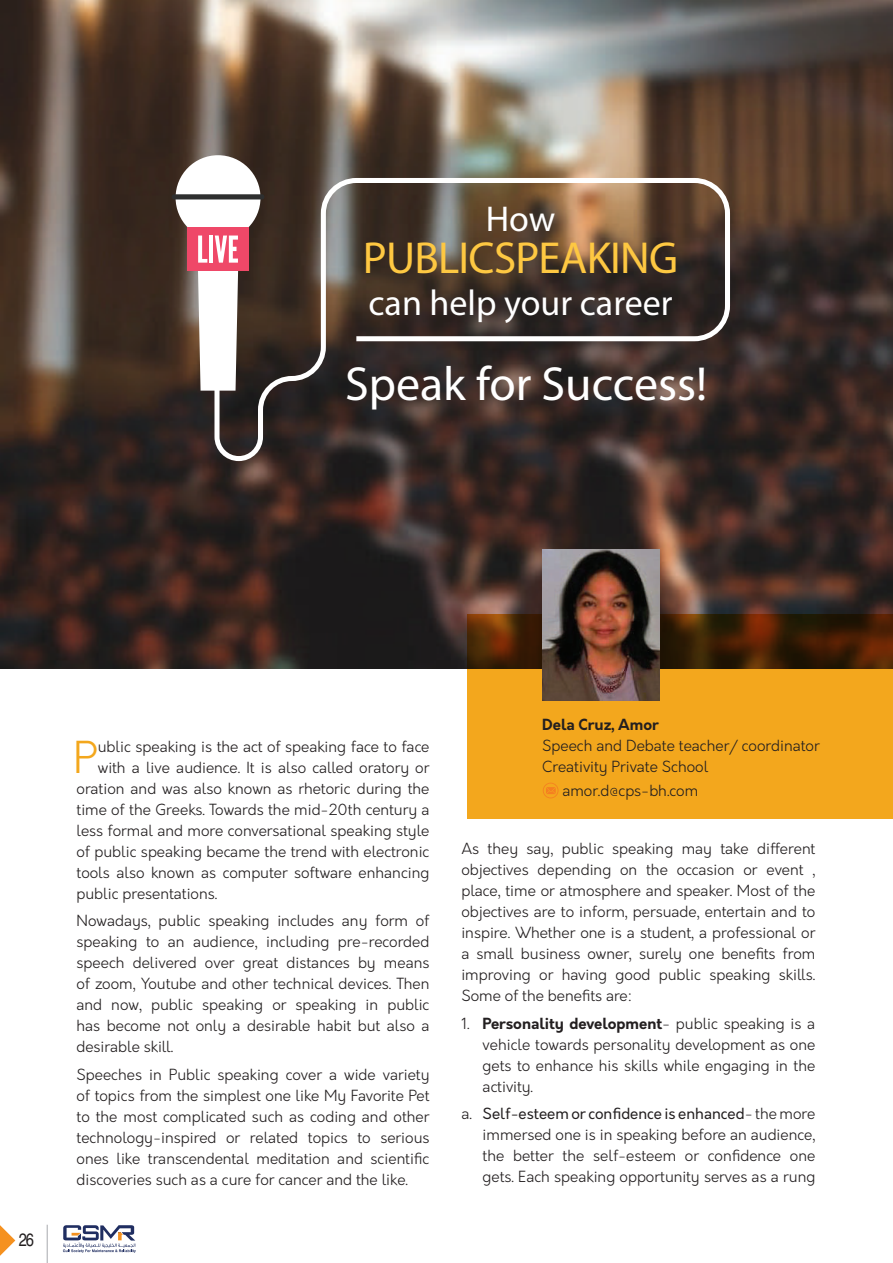
<style>
.page{position:relative;width:893px;height:1263px;background:#fff}
.page>*{position:absolute;margin:0;border:0;box-sizing:border-box;transform-origin:0 0}
.t1{font:48px "Myriad Pro";color:#fff}
.t2{font:45px "Myriad Pro";letter-spacing:-.015em;color:#fec842}
.t3{font:300 43.05px "Orkney";color:#f3a71d}
.t4{font:36px "Myriad Pro";color:#fff}
.t5{font:condensed 18px "Helvetica CE";color:#231f20}
.t6{font:300 15px/21px "Orkney";color:#231f20;text-align:justify}
.t7{font:700 15px "Orkney";color:#231f20}
.s1{font-weight:700}
.s2{font-weight:400}
</style>
<div class="page">
<svg style="left:63px;top:1225px;width:73px;height:28px"></svg>
<svg style="left:0;top:1225px;width:15px;height:31px"></svg>
<hr style="left:47px;top:1225px;width:1px;height:38px;background:#a8a9ad">
<img style="left:0;top:0;width:893px;height:668px">
<div style="left:176px;top:155px;width:84px;height:85px;background:#fff;border-radius:50%"></div>
<div style="left:187px;top:227px;width:62px;height:44px;background:#ef4868"></div>
<svg style="left:197px;top:235px;width:17px;height:156px"></svg>
<div style="left:172px;top:194px;width:92px;height:5px;background:#2e2f2f;border-radius:3px"></div>
<svg style="left:214px;top:178px;width:516px;height:283px;background:#54463f"></svg>
<svg style="left:468px;top:614px;width:425px;height:205px;background:#cb8917"></svg>
<svg style="left:543px;top:783px;width:15px;height:15px"></svg>
<img style="left:543px;top:549px;width:117px;height:152px">
<h3 class="t4" style="left:486px;top:197px;width:71px">How</h3>
<h2 class="t2" style="left:363px;top:230px;width:317px">PUBLIC SPEAKING</h2>
<h3 class="t4" style="left:368px;top:281px;width:306px">can help your career</h3>
<h1 class="t1" style="left:345px;top:355px;width:364px">Speak for Success!</h1>
<p class="t5" style="left:19px;top:1229px;width:17px">26</p>
<h3 class="t3" style="left:73px;top:730px;width:26px">P</h3>
<p class="t6" style="left:98px;top:736px;width:333px">ublic speaking is the act of speaking face to face</p>
<p class="t6" style="left:98px;top:757px;width:333px">with a live audience. It is also called oratory or</p>
<p class="t6" style="left:77px;top:778px;width:354px">oration and was also known as rhetoric during the</p>
<p class="t6" style="left:77px;top:799px;width:354px">time of the Greeks. Towards the mid-20th century a</p>
<p class="t6" style="left:77px;top:820px;width:354px">less formal and more conversational speaking style</p>
<p class="t6" style="left:77px;top:841px;width:354px">of public speaking became the trend with electronic</p>
<p class="t6" style="left:77px;top:862px;width:354px">tools also known as computer software enhancing</p>
<p class="t6" style="left:77px;top:883px;width:142px">public presentations.</p>
<p class="t6" style="left:77px;top:910px;width:354px">Nowadays, public speaking includes any form of speaking to an audience, including pre-recorded speech delivered over great distances by means of zoom, Youtube and other technical devices. Then and now, public speaking or speaking in public has become not only a desirable habit but also a desirable skill.</p>
<p class="t6" style="left:77px;top:1064px;width:354px">Speeches in Public speaking cover a wide variety of topics from the simplest one like My Favorite Pet to the most complicated such as coding and other technology-inspired or related topics to serious ones like transcendental meditation and scientific discoveries such as a cure for cancer and the like.</p>
<p class="t7" style="left:542px;top:714px;width:118px">Dela Cruz, Amor</p>
<p class="t6" style="left:542px;top:735px;width:279px">Speech and Debate teacher/ coordinator<br>Creativity Private School</p>
<p class="t6" style="left:562px;top:780px;width:137px">amor.d@cps-bh.com</p>
<p class="t6" style="left:461px;top:838px;width:356px">As they say, public speaking may take different objectives depending on the occasion or event , place, time or atmosphere and speaker. Most of the objectives are to inform, persuade, entertain and to inspire. Whether one is a student, a professional or a small business owner, surely one benefits from improving or having good public speaking skills.<br>Some of the benefits are:</p>
<p class="t6" style="left:483px;top:1013px;width:334px;text-indent:-21px">1. <span class="s1">Personality development</span>- public speaking is a vehicle towards personality development as one gets to enhance his skills while engaging in the activity.</p>
<p class="t6" style="left:483px;top:1103px;width:334px;text-indent:-21px">a. <span class="s2">Self-esteem or confidence is enhanced</span>- the more immersed one is in speaking before an audience, the better the self-esteem or confidence one gets. Each speaking opportunity serves as a rung</p>
</div>
